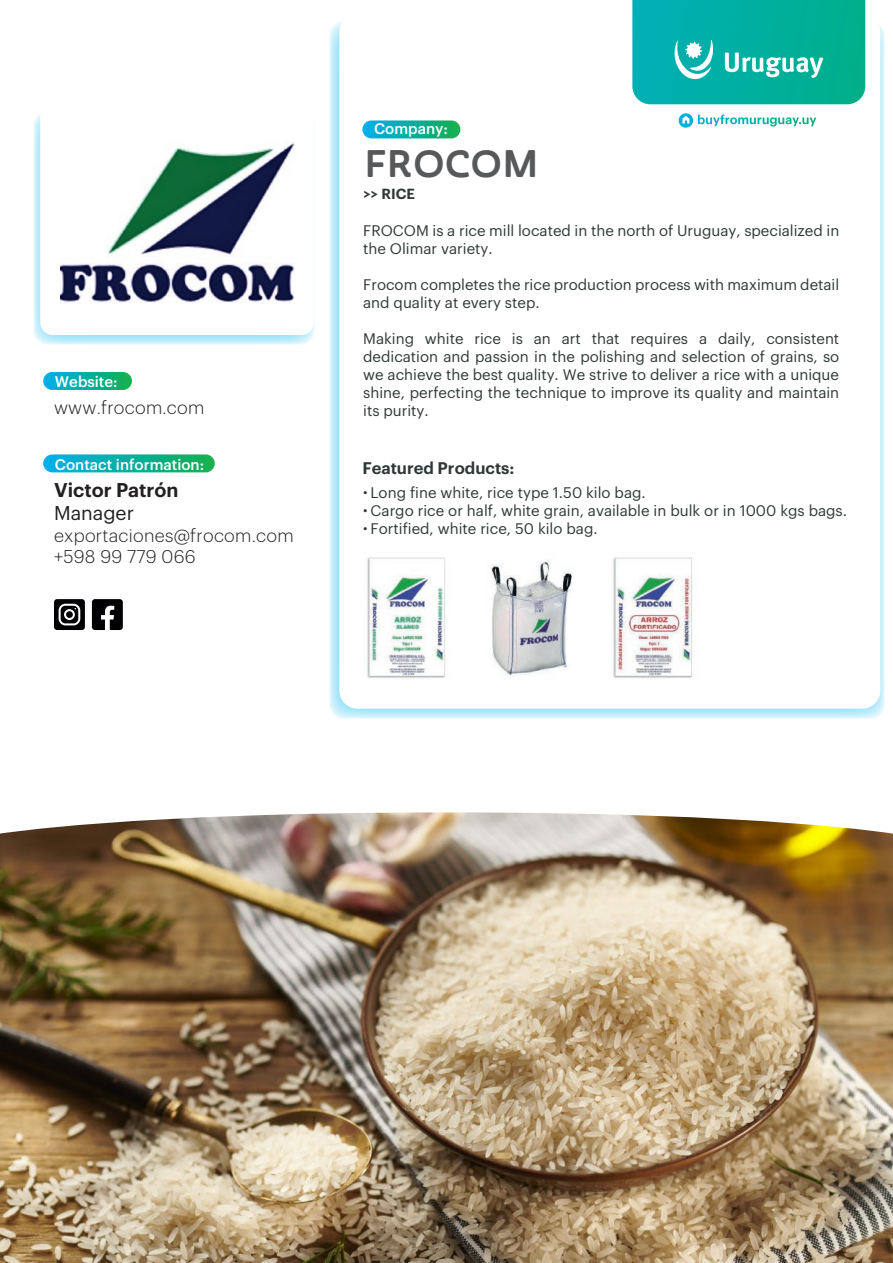
<style>
.page{position:relative;width:893px;height:1263px;background:#fff}
.page>*{position:absolute;margin:0;border:0;box-sizing:border-box;transform-origin:0 0}
.t1{font:700 37.5px "Urufont Num Caps";color:#57585a}
.t2{font:600 19.5px "Graphik";color:#232021}
.t3{font:19.5px "Graphik";color:#232021}
.t4{font:300 18px/21.6px "Graphik";letter-spacing:.015em;color:#232021}
.t5{font:600 16.5px "Graphik";color:#303837}
.t6{font:15px/18px "Graphik";color:#303837}
.t7{font:500 15px "Graphik";color:#fff}
.t8{font:600 14.4px "Graphik";color:#303837}
</style>
<div class="page">
<svg style="left:34px;top:112px;width:281px;height:233px;background:#c3eefb"></svg>
<div style="left:40px;top:103px;width:274px;height:232px;background:#fff;border-radius:13px"></div>
<svg style="left:329px;top:22px;width:556px;height:697px;background:#c5eefb"></svg>
<div style="left:339px;top:14px;width:541px;height:695px;background:#fff;border-radius:18px"></div>
<img style="left:0;top:812px;width:893px;height:451px">
<svg style="left:632px;top:0;width:233px;height:104px;background:#10b4a5"></svg>
<div style="left:362px;top:120px;width:98px;height:18px;background:linear-gradient(to right,#00afed,#11af50);border-radius:9px"></div>
<div style="left:43px;top:372px;width:89px;height:18px;background:linear-gradient(to right,#00afed,#10af4e);border-radius:9px"></div>
<div style="left:43px;top:454px;width:172px;height:18px;background:linear-gradient(to right,#00afec,#13b04f);border-radius:9px"></div>
<svg style="left:679px;top:113px;width:137px;height:15px"></svg>
<img style="left:60px;top:142px;width:234px;height:161px">
<img style="left:366px;top:557px;width:79px;height:122px">
<img style="left:612px;top:557px;width:81px;height:122px">
<img style="left:491px;top:561px;width:82px;height:115px">
<div style="left:54px;top:599px;width:31px;height:31px;background:#000002;border-radius:3px"></div>
<div style="left:92px;top:599px;width:31px;height:31px;background:#000002;border-radius:3px"></div>
<svg style="left:59px;top:604px;width:21px;height:21px"></svg>
<svg style="left:101px;top:606px;width:13px;height:24px"></svg>
<p class="t7" style="left:55px;top:370px;width:64px">Website:</p>
<p class="t4" style="left:54px;top:395px;width:152px">www.frocom.com</p>
<p class="t7" style="left:55px;top:453px;width:151px">Contact information:</p>
<h2 class="t2" style="left:54px;top:475px;width:126px">Victor Patrón</h2>
<h2 class="t3" style="left:54px;top:498px;width:82px">Manager</h2>
<p class="t4" style="left:54px;top:523px;width:241px">exportaciones@frocom.com +598 99 779 066</p>
<p class="t7" style="left:374px;top:117px;width:75px">Company:</p>
<h1 class="t1" style="left:364px;top:139px;width:176px">FROCOM</h1>
<p class="t8" style="left:364px;top:183px;width:53px">&gt;&gt; RICE</p>
<p class="t6" style="left:363px;top:220px;width:478px">FROCOM is a rice mill located in the north of Uruguay, specialized in the Olimar variety.</p>
<p class="t6" style="left:363px;top:274px;width:478px">Frocom completes the rice production process with maximum detail and quality at every step.</p>
<p class="t6" style="left:363px;top:328px;width:478px;text-align:justify">Making white rice is an art that requires a daily, consistent dedication and passion in the polishing and selection of grains, so we achieve the best quality. We strive to deliver a rice with a unique shine, perfecting the technique to improve its quality and maintain its purity.</p>
<p class="t5" style="left:362px;top:456px;width:154px">Featured Products:</p>
<p class="t6" style="left:363px;top:482px;width:485px"><sup>.</sup> Long fine white, rice type 1.50 kilo bag.<br><sup>.</sup> Cargo rice or half, white grain, available in bulk or in 1000 kgs bags. <sup>.</sup> Fortified, white rice, 50 kilo bag.</p>
</div>
